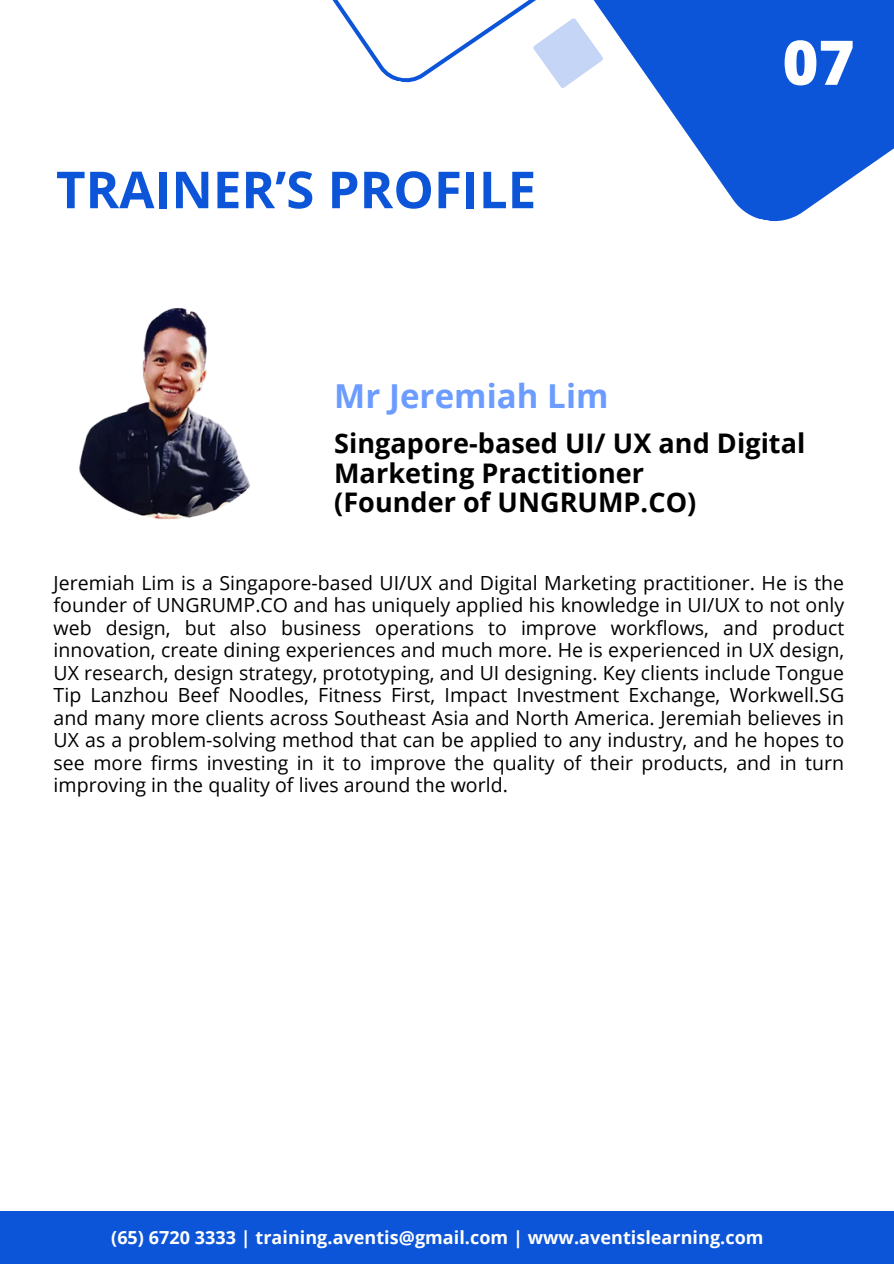
<style>
.page{position:relative;width:894px;height:1264px;background:#fff}
.page>*{position:absolute;margin:0;border:0;box-sizing:border-box;transform-origin:0 0}
.t1{font:800 61.65px "Open Sans";color:#fff}
.t2{font:700 51px "Open Sans";color:#0c55d8}
.t3{font:700 33px "Open Sans";color:#6c9cff}
.t4{font:700 27px/29.2px "Open Sans";color:#000}
.t5{font:19.5px/22.5px "Open Sans";letter-spacing:.005em;color:#000;text-align:justify}
.t6{font:700 18px "Open Sans";color:#fefefe}
</style>
<div class="page">
<svg style="left:603px;top:0;width:290px;height:222px;fill:#0c55d8"></svg>
<svg style="left:332px;top:0;width:271px;height:88px"></svg>
<div style="left:0;top:1211px;width:893px;height:52px;background:#0c55d8"></div>
<img style="left:79px;top:307px;width:171px;height:213px">
<p class="t2" style="left:56px;top:154px;width:481px">TRAINER’S PROFILE</p>
<p class="t1" style="left:782px;top:19px;width:74px">07</p>
<p class="t3" style="left:334px;top:372px;width:276px">Mr Jeremiah Lim</p>
<h2 class="t4" style="left:334px;top:428px;width:472px">Singapore-based UI/ UX and Digital<br>Marketing Practitioner<br>(Founder of UNGRUMP.CO)</h2>
<h3 class="t5" style="left:54px;top:571px;width:791px">Jeremiah Lim is a Singapore-based UI/UX and Digital Marketing practitioner. He is the founder of UNGRUMP.CO and has uniquely applied his knowledge in UI/UX to not only web design, but also business operations to improve workflows, and product innovation, create dining experiences and much more. He is experienced in UX design, UX research, design strategy, prototyping, and UI designing. Key clients include Tongue Tip Lanzhou Beef Noodles, Fitness First, Impact Investment Exchange, Workwell.SG and many more clients across Southeast Asia and North America. Jeremiah believes in UX as a problem-solving method that can be applied to any industry, and he hopes to see more firms investing in it to improve the quality of their products, and in turn improving in the quality of lives around the world.</h3>
<h1 class="t6" style="left:111px;top:1224px;width:653px">(65) 6720 3333 | training.aventis@gmail.com | www.aventislearning.com</h1>
</div>
